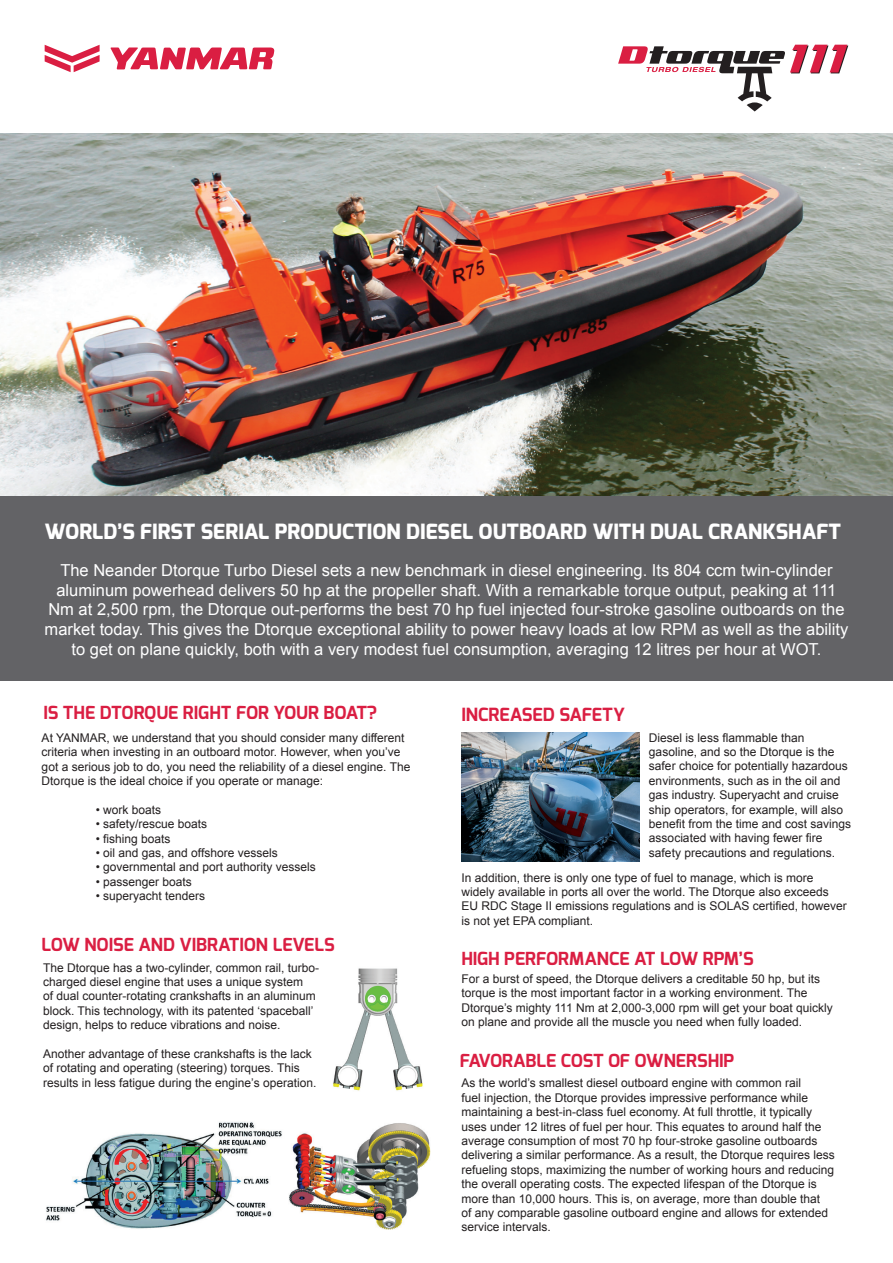
<style>
.page{position:relative;width:893px;height:1263px;background:#fff}
.page>*{position:absolute;margin:0;border:0;box-sizing:border-box;transform-origin:0 0}
.t1{font:800 21px "Exo";color:#fff}
.t2{font:700 18.15px "Exo";color:#da1e42}
.t3{font:700 18px "Exo";color:#da1e42}
.t4{font:16.5px/19.8px "Arial";color:#fff;text-align:center}
.t5{font:12px/14.4px "Arial";color:#231f20}
</style>
<div class="page">
<div style="left:0;top:495px;width:893px;height:186px;background:#636366"></div>
<svg style="left:110px;top:47px;width:165px;height:22px"></svg>
<svg style="left:45px;top:45px;width:55px;height:27px"></svg>
<img style="left:46px;top:1121px;width:236px;height:108px">
<img style="left:333px;top:968px;width:90px;height:123px">
<img style="left:289px;top:1123px;width:141px;height:106px">
<img style="left:0;top:134px;width:893px;height:361px">
<svg style="left:618px;top:45px;width:230px;height:66px"></svg>
<img style="left:461px;top:732px;width:179px;height:130px">
<h1 class="t1" style="left:45px;top:518px;width:798px">WORLD’S FIRST SERIAL PRODUCTION DIESEL OUTBOARD WITH DUAL CRANKSHAFT</h1>
<p class="t4" style="left:45px;top:560px;width:805px">The Neander Dtorque Turbo Diesel sets a new benchmark in diesel engineering. Its 804 ccm twin-cylinder aluminum powerhead delivers 50 hp at the propeller shaft. With a remarkable torque output, peaking at 111<br>Nm at 2,500 rpm, the Dtorque out-performs the best 70 hp fuel injected four-stroke gasoline outboards on the market today. This gives the Dtorque exceptional ability to power heavy loads at low RPM as well as the ability to get on plane quickly, both with a very modest fuel consumption, averaging 12 litres per hour at WOT.</p>
<h3 class="t3" style="left:43px;top:701px;width:335px">IS THE DTORQUE RIGHT FOR YOUR BOAT?</h3>
<h2 class="t2" style="left:461px;top:703px;width:165px">INCREASED SAFETY</h2>
<p class="t5" style="left:42px;top:730px;width:370px">At YANMAR, we understand that you should consider many different criteria when investing in an outboard motor. However, when you’ve got a serious job to do, you need the reliability of a diesel engine. The Dtorque is the ideal choice if you operate or manage:</p>
<p class="t5" style="left:96px;top:802px;width:67px">• work boats</p>
<p class="t5" style="left:96px;top:817px;width:113px">• safety/rescue boats</p>
<p class="t5" style="left:96px;top:831px;width:76px">• fishing boats</p>
<p class="t5" style="left:96px;top:845px;width:184px">• oil and gas, and offshore vessels</p>
<p class="t5" style="left:96px;top:860px;width:222px">• governmental and port authority vessels</p>
<p class="t5" style="left:96px;top:874px;width:98px">• passenger boats</p>
<p class="t5" style="left:96px;top:889px;width:111px">• superyacht tenders</p>
<h3 class="t3" style="left:42px;top:933px;width:295px">LOW NOISE AND VIBRATION LEVELS</h3>
<p class="t5" style="left:43px;top:960px;width:278px">The Dtorque has a two-cylinder, common rail, turbo&shy;charged diesel engine that uses a unique system<br>of dual counter-rotating crankshafts in an aluminum block. This technology, with its patented ‘spaceball’ design, helps to reduce vibrations and noise.</p>
<p class="t5" style="left:43px;top:1046px;width:275px">Another advantage of these crankshafts is the lack of rotating and operating (steering) torques. This results in less fatigue during the engine’s operation.</p>
<p class="t5" style="left:649px;top:730px;width:204px">Diesel is less flammable than gasoline, and so the Dtorque is the safer choice for potentially hazardous environments, such as in the oil and gas industry. Superyacht and cruise ship operators, for example, will also benefit from the time and cost savings associated with having fewer fire safety precautions and regulations.</p>
<p class="t5" style="left:461px;top:870px;width:387px">In addition, there is only one type of fuel to manage, which is more widely available in ports all over the world. The Dtorque also exceeds EU RDC Stage II emissions regulations and is SOLAS certified, however is not yet EPA compliant.</p>
<h3 class="t3" style="left:461px;top:947px;width:294px">HIGH PERFORMANCE AT LOW RPM’S</h3>
<p class="t5" style="left:461px;top:971px;width:373px">For a burst of speed, the Dtorque delivers a creditable 50 hp, but its torque is the most important factor in a working environment. The Dtorque’s mighty 111 Nm at 2,000-3,000 rpm will get your boat quickly on plane and provide all the muscle you need when fully loaded.</p>
<h3 class="t3" style="left:460px;top:1048px;width:276px">FAVORABLE COST OF OWNERSHIP</h3>
<p class="t5" style="left:461px;top:1076px;width:375px">As the world’s smallest diesel outboard engine with common rail<br>fuel injection, the Dtorque provides impressive performance while maintaining a best-in-class fuel economy. At full throttle, it typically uses under 12 litres of fuel per hour. This equates to around half the average consumption of most 70 hp four-stroke gasoline outboards delivering a similar performance. As a result, the Dtorque requires less refueling stops, maximizing the number of working hours and reducing the overall operating costs. The expected lifespan of the Dtorque is more than 10,000 hours. This is, on average, more than double that<br>of any comparable gasoline outboard engine and allows for extended service intervals.</p>
</div>
